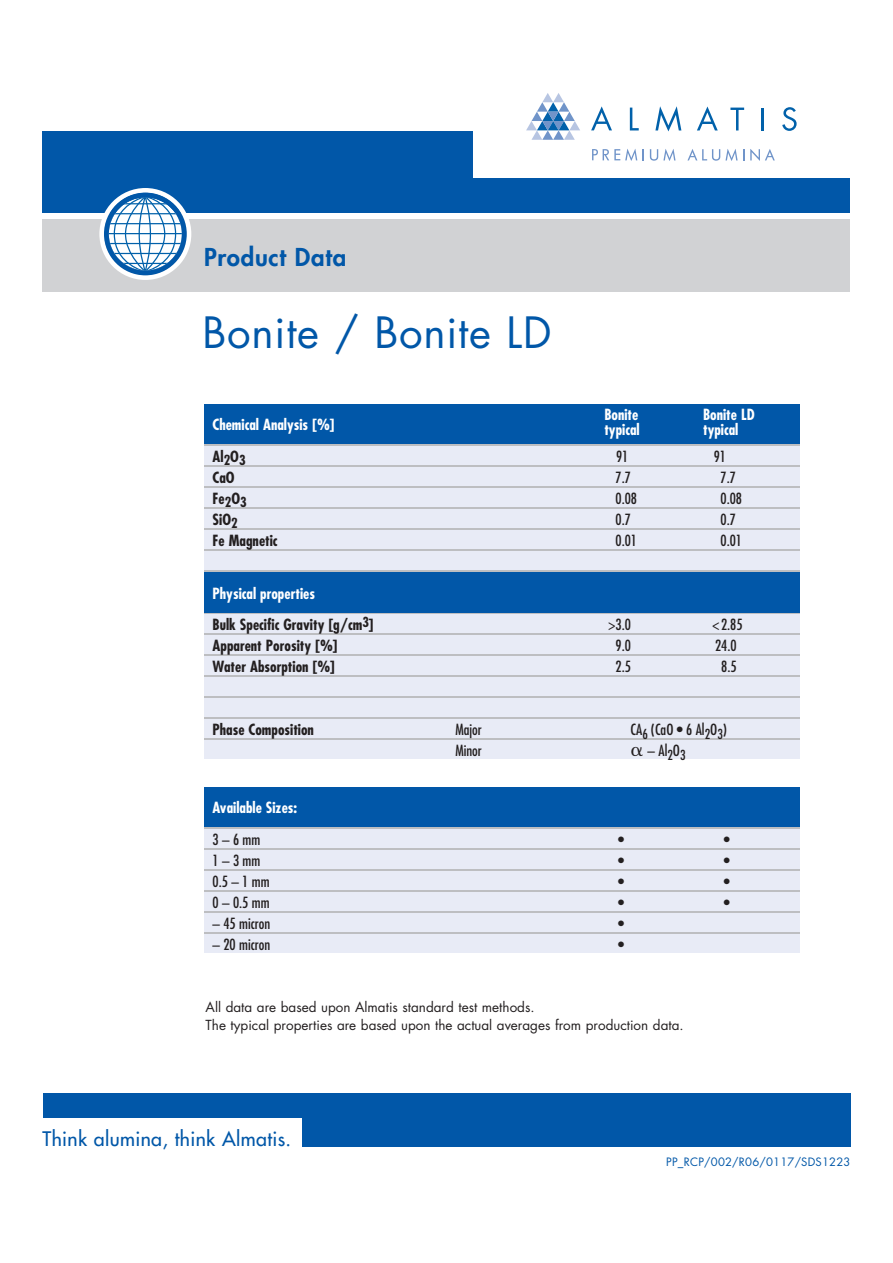
<style>
.page{position:relative;width:893px;height:1263px;background:#fff}
.page>*{position:absolute;margin:0;border:0;box-sizing:border-box;transform-origin:0 0}
.t1{font:42px "Futura";letter-spacing:.02em;color:#0157a8}
.t2{font:800 24px "Futura";letter-spacing:.03em;color:#0157a8}
.t3{font:19.5px "Futura";letter-spacing:.015em;color:#0157a8}
.t4{font:condensed 15px "Futura";color:#231f20}
.t5{font:700 condensed 15px/31.5px "Futura";color:#231f20}
.t6{font:700 condensed 15px/15px "Futura";color:#fff}
.t7{font:13.5px/17.7px "Futura";color:#231f20}
.t8{font:11.25px "Futura";letter-spacing:.02em;color:#0157a8}
.s1{color:#231f20}
.s2{color:#fff}
.s3{font-family:"Mathematical Pi One";font-stretch:normal;font-size:21px}
</style>
<div class="page">
<div style="left:204px;top:417px;width:595px;height:333px;background:#bdbec1"></div>
<div style="left:204px;top:404px;width:595px;height:19px;background:#0157a8"></div>
<div style="left:204px;top:416px;width:595px;height:28px;background:#0157a8"></div>
<div style="left:204px;top:446px;width:595px;height:19px;background:#e8ebf6"></div>
<div style="left:204px;top:467px;width:595px;height:19px;background:#e8ebf6"></div>
<div style="left:204px;top:488px;width:595px;height:19px;background:#e8ebf6"></div>
<div style="left:204px;top:509px;width:595px;height:19px;background:#e8ebf6"></div>
<div style="left:204px;top:530px;width:595px;height:19px;background:#e8ebf6"></div>
<div style="left:204px;top:551px;width:595px;height:19px;background:#e8ebf6"></div>
<div style="left:204px;top:572px;width:595px;height:19px;background:#0157a8"></div>
<div style="left:204px;top:656px;width:595px;height:19px;background:#e8ebf6"></div>
<div style="left:204px;top:677px;width:595px;height:19px;background:#e8ebf6"></div>
<div style="left:204px;top:698px;width:595px;height:19px;background:#e8ebf6"></div>
<div style="left:204px;top:719px;width:595px;height:19px;background:#e8ebf6"></div>
<div style="left:204px;top:740px;width:595px;height:19px;background:#e8ebf6"></div>
<div style="left:204px;top:585px;width:595px;height:27px;background:#0157a8"></div>
<div style="left:204px;top:614px;width:595px;height:19px;background:#e8ebf6"></div>
<div style="left:204px;top:635px;width:595px;height:19px;background:#e8ebf6"></div>
<div style="left:204px;top:800px;width:595px;height:148px;background:#bdbec1"></div>
<div style="left:204px;top:787px;width:595px;height:19px;background:#0157a8"></div>
<div style="left:204px;top:802px;width:595px;height:25px;background:#0157a8"></div>
<div style="left:204px;top:829px;width:595px;height:19px;background:#e8ebf6"></div>
<div style="left:204px;top:850px;width:595px;height:19px;background:#e8ebf6"></div>
<div style="left:204px;top:871px;width:595px;height:19px;background:#e8ebf6"></div>
<div style="left:204px;top:892px;width:595px;height:19px;background:#e8ebf6"></div>
<div style="left:204px;top:913px;width:595px;height:19px;background:#e8ebf6"></div>
<div style="left:204px;top:934px;width:595px;height:19px;background:#e8ebf6"></div>
<div style="left:43px;top:1093px;width:807px;height:53px;background:#0157a8"></div>
<div style="left:43px;top:131px;width:807px;height:82px;background:#0157a8"></div>
<div style="left:43px;top:219px;width:807px;height:72px;background:#d1d2d4"></div>
<div style="left:473px;top:74px;width:399px;height:103px;background:#fff"></div>
<svg style="left:526px;top:93px;width:54px;height:47px"></svg>
<svg style="left:630px;top:108px;width:9px;height:22px"></svg>
<svg style="left:655px;top:106px;width:26px;height:25px"></svg>
<svg style="left:697px;top:106px;width:21px;height:24px"></svg>
<svg style="left:730px;top:108px;width:14px;height:22px"></svg>
<hr style="left:762px;top:108px;width:2px;height:22px;background:#0161aa">
<svg style="left:782px;top:107px;width:15px;height:24px"></svg>
<svg style="left:591px;top:106px;width:21px;height:24px"></svg>
<svg style="left:592px;top:149px;width:52px;height:12px"></svg>
<svg style="left:650px;top:149px;width:25px;height:12px"></svg>
<svg style="left:687px;top:149px;width:57px;height:12px"></svg>
<svg style="left:750px;top:149px;width:25px;height:12px"></svg>
<svg style="left:99px;top:188px;width:92px;height:92px"></svg>
<div style="left:21px;top:1118px;width:281px;height:43px;background:#fff"></div>
<h2 class="t2" style="left:204px;top:245px;width:144px">Product Data</h2>
<h1 class="t1" style="left:203px;top:314px;width:351px">Bonite / Bonite LD</h1>
<p class="t6" style="left:213px;top:410px;width:124px;line-height:31.5px">Chemical Analysis [%]<br><span class="s1">Al</span><sub>2</sub><span class="s1">O</span><sub>3</sub></p>
<p class="t6" style="left:604px;top:408px;width:37px">Bonite typical</p>
<p class="t6" style="left:703px;top:408px;width:53px">Bonite LD typical</p>
<p class="t4" style="left:616px;top:449px;width:14px">91</p>
<p class="t4" style="left:714px;top:449px;width:14px">91</p>
<p class="t5" style="left:213px;top:463px;width:24px">CaO</p>
<p class="t4" style="left:615px;top:470px;width:17px">7.7</p>
<p class="t4" style="left:721px;top:470px;width:17px">7.7</p>
<p class="t5" style="left:213px;top:484px;width:36px">Fe<sub>2</sub>O<sub>3</sub></p>
<p class="t4" style="left:615px;top:491px;width:23px">0.08</p>
<p class="t4" style="left:721px;top:491px;width:23px">0.08</p>
<p class="t5" style="left:213px;top:505px;width:27px">SiO<sub>2</sub></p>
<p class="t4" style="left:615px;top:512px;width:17px">0.7</p>
<p class="t4" style="left:721px;top:512px;width:17px">0.7</p>
<p class="t5" style="left:213px;top:526px;width:67px">Fe Magnetic</p>
<p class="t4" style="left:615px;top:534px;width:23px">0.01</p>
<p class="t4" style="left:721px;top:534px;width:23px">0.01</p>
<p class="t5" style="left:213px;top:579px;width:163px"><span class="s2">Physical properties<br></span>Bulk Specific Gravity [g/cm<sup>3</sup>]</p>
<p class="t4" style="left:608px;top:618px;width:24px">&gt;3.0</p>
<p class="t4" style="left:712px;top:618px;width:32px">&lt;2.85</p>
<p class="t5" style="left:213px;top:631px;width:127px">Apparent Porosity [%]</p>
<p class="t4" style="left:615px;top:639px;width:17px">9.0</p>
<p class="t4" style="left:715px;top:639px;width:23px">24.0</p>
<p class="t5" style="left:213px;top:652px;width:124px">Water Absorption [%]</p>
<p class="t4" style="left:615px;top:660px;width:17px">2.5</p>
<p class="t4" style="left:721px;top:660px;width:17px">8.5</p>
<p class="t5" style="left:213px;top:715px;width:103px">Phase Composition</p>
<p class="t4" style="left:455px;top:723px;width:28px">Major</p>
<p class="t4" style="left:631px;top:723px;width:98px">CA<sub>6</sub> (CaO • 6 Al<sub>2</sub>O<sub>3</sub>)</p>
<p class="t4" style="left:455px;top:744px;width:28px">Minor</p>
<p class="t4" style="left:631px;top:744px;width:56px"><span class="s3">-</span> – Al<sub>2</sub>O<sub>3</sub></p>
<p class="t6" style="left:213px;top:801px;width:86px">Available Sizes:</p>
<p class="t4" style="left:213px;top:832px;width:49px">3 – 6 mm</p>
<p class="t4" style="left:618px;top:832px;width:7px">•</p>
<p class="t4" style="left:724px;top:832px;width:7px">•</p>
<p class="t4" style="left:213px;top:853px;width:49px">1 – 3 mm</p>
<p class="t4" style="left:618px;top:853px;width:7px">•</p>
<p class="t4" style="left:724px;top:853px;width:7px">•</p>
<p class="t4" style="left:213px;top:874px;width:58px">0.5 – 1 mm</p>
<p class="t4" style="left:618px;top:874px;width:7px">•</p>
<p class="t4" style="left:724px;top:874px;width:7px">•</p>
<p class="t4" style="left:213px;top:895px;width:58px">0 – 0.5 mm</p>
<p class="t4" style="left:618px;top:895px;width:7px">•</p>
<p class="t4" style="left:724px;top:895px;width:7px">•</p>
<p class="t4" style="left:213px;top:916px;width:59px">– 45 micron</p>
<p class="t4" style="left:618px;top:916px;width:7px">•</p>
<p class="t4" style="left:213px;top:937px;width:59px">– 20 micron</p>
<p class="t4" style="left:618px;top:937px;width:7px">•</p>
<p class="t7" style="left:206px;top:999px;width:480px">All data are based upon Almatis standard test methods.<br>The typical properties are based upon the actual averages from production data.</p>
<h3 class="t3" style="left:43px;top:1129px;width:250px">Think alumina, think Almatis.</h3>
<p class="t8" style="left:666px;top:1156px;width:186px">PP_RCP/002/R06/0117/SDS1223</p>
</div>
